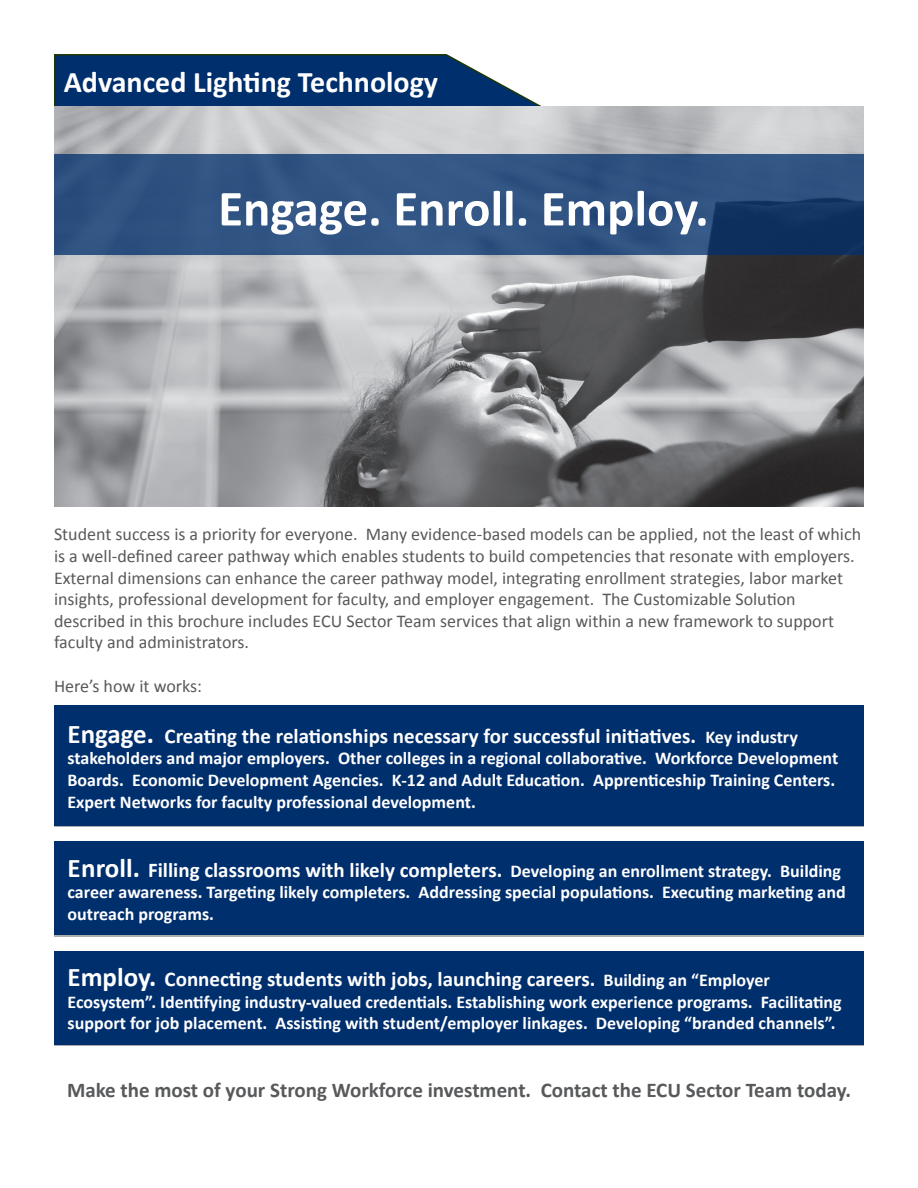
<style>
.page{position:relative;width:918px;height:1188px;background:#fff}
.page>*{position:absolute;margin:0;border:0;box-sizing:border-box;transform-origin:0 0}
.t1{font:700 51px "Calibri";color:#fff}
.t2{font:700 30px "Calibri";color:#fff}
.t3{font:700 21px "Calibri";color:#fff}
.t4{font:700 21px "Calibri";color:#58595b}
.t5{font:700 18px/21.6px "Calibri";color:#fff}
.t6{font:18px/21.6px "Calibri";color:#58595b}
.s1{font-size:27px}
.s2{font-size:18px}
.s3{font-size:21px}
</style>
<div class="page">
<svg style="left:54px;top:54px;width:487px;height:52px;background:#194377"></svg>
<img style="left:54px;top:106px;width:810px;height:401px">
<svg style="left:54px;top:154px;width:810px;height:101px;background:#2c4f7e"></svg>
<div style="left:54px;top:705px;width:810px;height:120px;background:#002f6d"></div>
<div style="left:54px;top:842px;width:810px;height:95px;background:#abacad"></div>
<div style="left:54px;top:952px;width:810px;height:94px;background:#002f6d"></div>
<div style="left:54px;top:842px;width:810px;height:93px;background:#002f6d"></div>
<div style="left:54px;top:951px;width:810px;height:93px;background:#002f6d"></div>
<p class="t2" style="left:64px;top:64px;width:376px">Advanced Lighting Technology</p>
<p class="t1" style="left:218px;top:177px;width:492px">Engage. Enroll. Employ.</p>
<p class="t6" style="left:54px;top:523px;width:809px">Student success is a priority for everyone. Many evidence-based models can be applied, not the least of which is a well-defined career pathway which enables students to build competencies that resonate with employers.<br>External dimensions can enhance the career pathway model, integrating enrollment strategies, labor market insights, professional development for faculty, and employer engagement. The Customizable Solution described in this brochure includes ECU Sector Team services that align within a new framework to support faculty and administrators.</p>
<p class="t6" style="left:54px;top:674px;width:150px">Here’s how it works:</p>
<p class="t3" style="left:68px;top:723px;width:732px"><span class="s1">Engage.</span> Creating the relationships necessary for successful initiatives. <span class="s2">Key industry</span></p>
<p class="t5" style="left:68px;top:747px;width:772px">stakeholders and major employers. Other colleges in a regional collaborative. Workforce Development<br>Boards. Economic Development Agencies. K-12 and Adult Education. Apprenticeship Training Centers.<br>Expert Networks for faculty professional development.</p>
<p class="t5" style="left:68px;top:859px;width:780px"><span class="s1">Enroll.</span> <span class="s3">Filling classrooms with likely completers.</span> Developing an enrollment strategy. Building career awareness. Targeting likely completers. Addressing special populations. Executing marketing and outreach programs.</p>
<p class="t3" style="left:68px;top:966px;width:704px"><span class="s1">Employ.</span> Connecting students with jobs, launching careers. <span class="s2">Building an “Employer</span></p>
<p class="t5" style="left:68px;top:990px;width:776px">Ecosystem”. Identifying industry-valued credentials. Establishing work experience programs. Facilitating support for job placement. Assisting with student/employer linkages. Developing “branded channels”.</p>
<p class="t4" style="left:67px;top:1077px;width:785px">Make the most of your Strong Workforce investment. Contact the ECU Sector Team today.</p>
</div>
